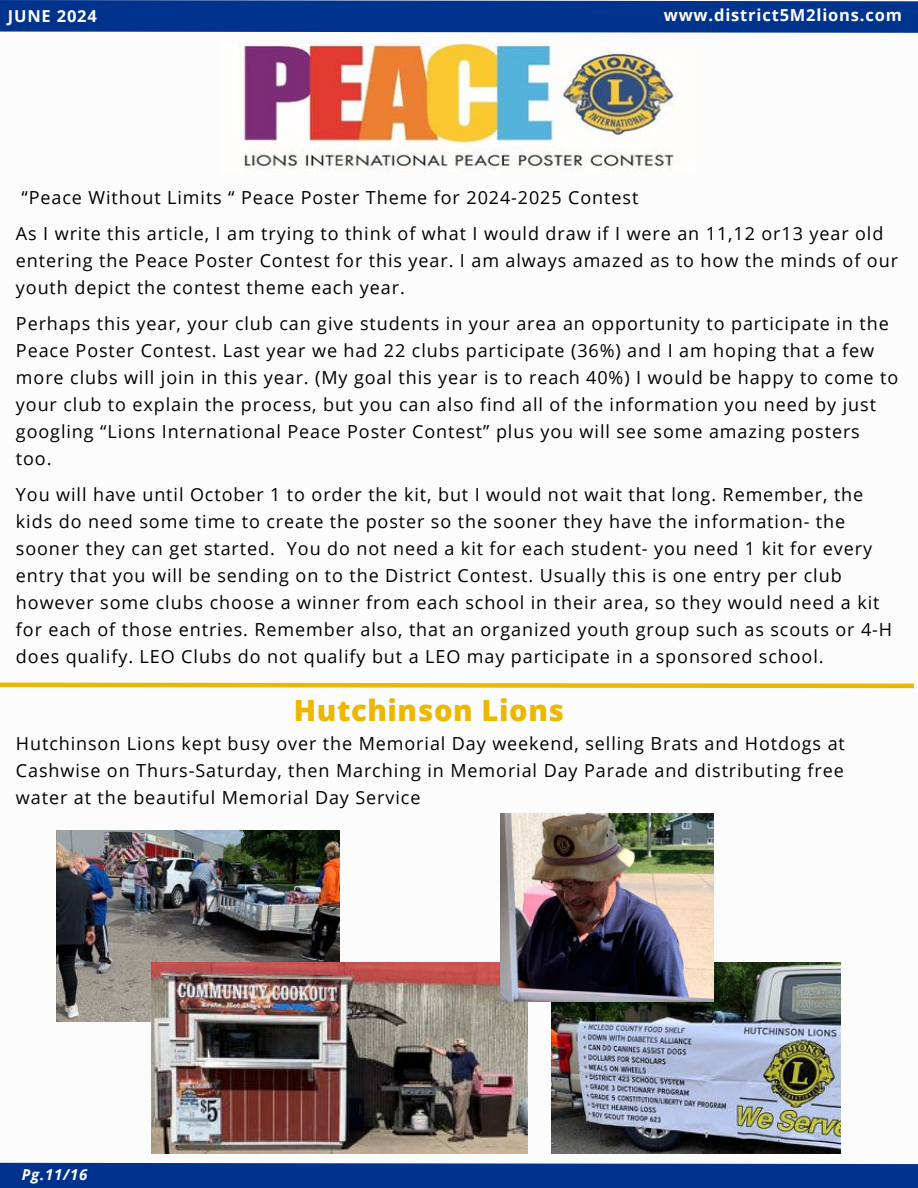
<style>
.page{position:relative;width:918px;height:1188px;background:#fff}
.page>*{position:absolute;margin:0;border:0;box-sizing:border-box;transform-origin:0 0}
.t1{font:800 29.25px "Open Sans";letter-spacing:.02em;color:#ebb700}
.t2{font:18px/27px "Open Sans";letter-spacing:.05em;color:#000}
.t3{font:700 16.5px "Open Sans";letter-spacing:.05em;color:#fff}
.t4{font:italic 700 15px "Open Sans";color:#fff}
</style>
<div class="page">
<svg style="left:0;top:0;width:918px;height:33px;background:#0b3c92"></svg>
<svg style="left:0;top:1147px;width:918px;height:41px"></svg>
<img style="left:238px;top:43px;width:436px;height:129px">
<svg style="left:0;top:682px;width:915px;height:7px"></svg>
<img style="left:57px;top:830px;width:282px;height:191px">
<img style="left:552px;top:962px;width:289px;height:191px">
<img style="left:152px;top:962px;width:376px;height:192px">
<img style="left:500px;top:813px;width:213px;height:188px">
<p class="t3" style="left:8px;top:4px;width:91px">JUNE 2024</p>
<p class="t3" style="left:664px;top:3px;width:240px">www.district5M2lions.com</p>
<p class="t2" style="left:16px;top:179px;width:869px;line-height:36px;text-indent:6px">“Peace Without Limits “ Peace Poster Theme for 2024-2025 Contest<br>As I write this article, I am trying to think of what I would draw if I were an 11,12 or13 year old</p>
<p class="t2" style="left:16px;top:246px;width:884px">entering the Peace Poster Contest for this year. I am always amazed as to how the minds of our youth depict the contest theme each year.</p>
<p class="t2" style="left:16px;top:309px;width:884px">Perhaps this year, your club can give students in your area an opportunity to participate in the Peace Poster Contest. Last year we had 22 clubs participate (36%) and I am hoping that a few more clubs will join in this year. (My goal this year is to reach 40%) I would be happy to come to your club to explain the process, but you can also find all of the information you need by just googling “Lions International Peace Poster Contest” plus you will see some amazing posters too.</p>
<p class="t2" style="left:16px;top:480px;width:878px">You will have until October 1 to order the kit, but I would not wait that long. Remember, the kids do need some time to create the poster so the sooner they have the information- the sooner they can get started. You do not need a kit for each student- you need 1 kit for every entry that you will be sending on to the District Contest. Usually this is one entry per club however some clubs choose a winner from each school in their area, so they would need a kit for each of those entries. Remember also, that an organized youth group such as scouts or 4-H does qualify. LEO Clubs do not qualify but a LEO may participate in a sponsored school.</p>
<h1 class="t1" style="left:294px;top:690px;width:272px">Hutchinson Lions</h1>
<p class="t2" style="left:16px;top:729px;width:830px;text-align:justify">Hutchinson Lions kept busy over the Memorial Day weekend, selling Brats and Hotdogs at Cashwise on Thurs-Saturday, then Marching in Memorial Day Parade and distributing free water at the beautiful Memorial Day Service</p>
<p class="t4" style="left:22px;top:1164px;width:67px">Pg.11/16</p>
</div>
